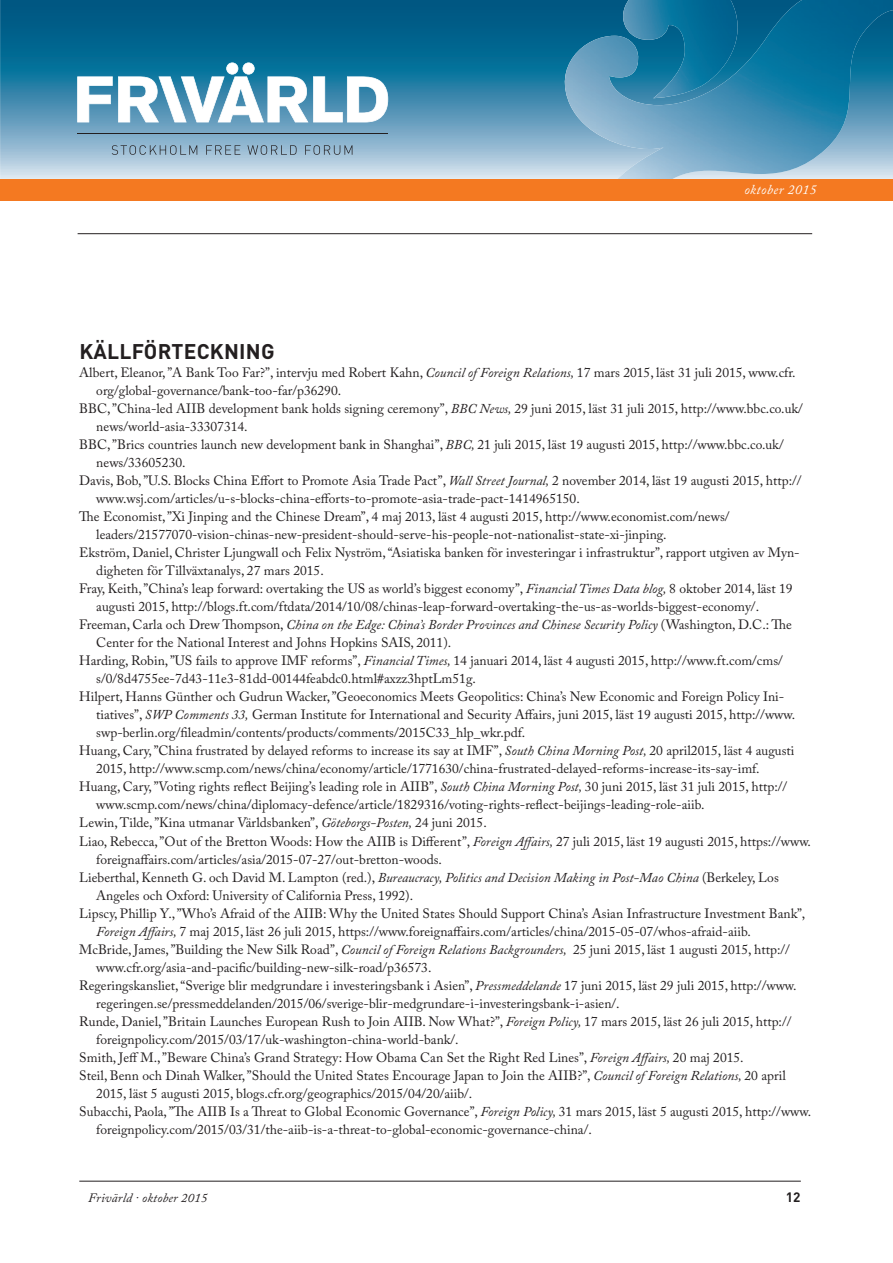
<style>
.page{position:relative;width:893px;height:1263px;background:#fff}
.page>*{position:absolute;margin:0;border:0;box-sizing:border-box;transform-origin:0 0}
.DIN-rubrik_vers_14_p{font:700 21px "DIN Pro";letter-spacing:.01em;color:#231f20}
.källor{font:13.5px/18px "Adobe Caslon Pro";color:#231f20}
.t1{font:italic 13.5px "Adobe Caslon Pro";letter-spacing:.04em;color:#fff}
.t2{font:700 13.5px "DIN";color:#231f20}
.t3{font:italic 12.75px "Adobe Caslon Pro";letter-spacing:.02em;color:#231f20}
.s1{font-style:italic}
</style>
<div class="page">
<hr style="left:78px;top:233px;width:734px;height:1px;background:#231f20">
<hr style="left:79px;top:1181px;width:722px;height:1px;background:#231f20">
<svg style="left:0;top:0;width:552px;height:179px;background:#458bad"></svg>
<img style="left:552px;top:0;width:341px;height:179px">
<img style="left:616px;top:0;width:132px;height:98px">
<div style="left:0;top:179px;width:893px;height:22px;background:#f47921"></div>
<svg style="left:77px;top:62px;width:311px;height:60px"></svg>
<svg style="left:112px;top:145px;width:85px;height:10px"></svg>
<svg style="left:206px;top:145px;width:34px;height:10px"></svg>
<svg style="left:247px;top:145px;width:50px;height:10px"></svg>
<svg style="left:305px;top:145px;width:47px;height:10px"></svg>
<hr style="left:77px;top:133px;width:311px;height:1px;background:#231f20">
<p class="t1" style="left:744px;top:181px;width:74px">oktober 2015</p>
<p class="DIN-rubrik_vers_14_p" style="left:79px;top:338px;width:197px">KÄLLFÖRTECKNING</p>
<p class="källor" style="left:96px;top:364px;width:701px;text-indent:-17px">Albert, Eleanor, ”A Bank Too Far?”, intervju med Robert Kahn, <span class="s1">Council of Foreign Relations,</span> 17 mars 2015, läst 31 juli 2015, www.cfr. org/global-governance/bank-too-far/p36290.</p>
<p class="källor" style="left:96px;top:400px;width:708px;text-indent:-17px">BBC, ”China-led AIIB development bank holds signing ceremony”, <span class="s1">BBC News,</span> 29 juni 2015, läst 31 juli 2015, http://www.bbc.co.uk/ news/world-asia-33307314.</p>
<p class="källor" style="left:96px;top:436px;width:689px;text-indent:-17px">BBC, ”Brics countries launch new development bank in Shanghai”, <span class="s1">BBC,</span> 21 juli 2015, läst 19 augusti 2015, http://www.bbc.co.uk/ news/33605230.</p>
<p class="källor" style="left:96px;top:472px;width:707px;text-indent:-17px">Davis, Bob, ”U.S. Blocks China Effort to Promote Asia Trade Pact”, <span class="s1">Wall Street Journal,</span> 2 november 2014, läst 19 augusti 2015, http:// www.wsj.com/articles/u-s-blocks-china-efforts-to-promote-asia-trade-pact-1414965150.</p>
<p class="källor" style="left:96px;top:508px;width:635px;text-indent:-17px">The Economist, ”Xi Jinping and the Chinese Dream”, 4 maj 2013, läst 4 augusti 2015, http://www.economist.com/news/ leaders/21577070-vision-chinas-new-president-should-serve-his-people-not-nationalist-state-xi-jinping.</p>
<p class="källor" style="left:96px;top:544px;width:705px;text-indent:-17px">Ekström, Daniel, Christer Ljungwall och Felix Nyström, “Asiatiska banken för investeringar i infrastruktur”, rapport utgiven av Myn&shy;digheten för Tillväxtanalys, 27 mars 2015.</p>
<p class="källor" style="left:96px;top:580px;width:698px;text-indent:-17px">Fray, Keith, ”China’s leap forward: overtaking the US as world’s biggest economy”, <span class="s1">Financial Times Data blog,</span> 8 oktober 2014, läst 19 augusti 2015, http://blogs.ft.com/ftdata/2014/10/08/chinas-leap-forward-overtaking-the-us-as-worlds-biggest-economy/.</p>
<p class="källor" style="left:96px;top:616px;width:697px;text-indent:-17px">Freeman, Carla och Drew Thompson, <span class="s1">China on the Edge: China’s Border Provinces and Chinese Security Policy</span> (Washington, D.C.: The<br>Center for the National Interest and Johns Hopkins SAIS, 2011).</p>
<p class="källor" style="left:96px;top:652px;width:688px;text-indent:-17px">Harding, Robin, ”US fails to approve IMF reforms”, <span class="s1">Financial Times,</span> 14 januari 2014, läst 4 augusti 2015, http://www.ft.com/cms/ s/0/8d4755ee-7d43-11e3-81dd-00144feabdc0.html#axzz3hptLm51g.</p>
<p class="källor" style="left:96px;top:688px;width:700px;text-indent:-17px">Hilpert, Hanns Günther och Gudrun Wacker, ”Geoeconomics Meets Geopolitics: China’s New Economic and Foreign Policy Ini&shy;tiatives”, <span class="s1">SWP Comments 33,</span> German Institute for International and Security Affairs, juni 2015, läst 19 augusti 2015, http://www. swp-berlin.org/fileadmin/contents/products/comments/2015C33_hlp_wkr.pdf.</p>
<p class="källor" style="left:96px;top:742px;width:700px;text-indent:-17px">Huang, Cary, ”China frustrated by delayed reforms to increase its say at IMF”, <span class="s1">South China Morning Post,</span> 20 april2015, läst 4 augusti<br>2015, http://www.scmp.com/news/china/economy/article/1771630/china-frustrated-delayed-reforms-increase-its-say-imf.</p>
<p class="källor" style="left:96px;top:778px;width:692px;text-indent:-17px">Huang, Cary, ”Voting rights reflect Beijing’s leading role in AIIB”, <span class="s1">South China Morning Post,</span> 30 juni 2015, läst 31 juli 2015, http:// www.scmp.com/news/china/diplomacy-defence/article/1829316/voting-rights-reflect-beijings-leading-role-aiib.</p>
<p class="källor" style="left:79px;top:814px;width:409px">Lewin, Tilde, ”Kina utmanar Världsbanken”, <span class="s1">Göteborgs-Posten,</span> 24 juni 2015.</p>
<p class="källor" style="left:96px;top:832px;width:716px;text-indent:-17px">Liao, Rebecca, ”Out of the Bretton Woods: How the AIIB is Different”, <span class="s1">Foreign Affairs,</span> 27 juli 2015, läst 19 augusti 2015, https://www. foreignaffairs.com/articles/asia/2015-07-27/out-bretton-woods.</p>
<p class="källor" style="left:96px;top:868px;width:684px;text-indent:-17px">Lieberthal, Kenneth G. och David M. Lampton (red.), <span class="s1">Bureaucracy, Politics and Decision Making in Post-Mao China</span> (Berkeley, Los<br>Angeles och Oxford: University of California Press, 1992).</p>
<p class="källor" style="left:96px;top:904px;width:711px;text-indent:-17px">Lipscy, Phillip Y., ”Who’s Afraid of the AIIB: Why the United States Should Support China’s Asian Infrastructure Investment Bank”,<br><span class="s1">Foreign Affairs,</span> 7 maj 2015, läst 26 juli 2015, https://www.foreignaffairs.com/articles/china/2015-05-07/whos-afraid-aiib.</p>
<p class="källor" style="left:96px;top:940px;width:695px;text-indent:-17px">McBride, James, ”Building the New Silk Road”, <span class="s1">Council of Foreign Relations Backgrounders,</span> 25 juni 2015, läst 1 augusti 2015, http:// www.cfr.org/asia-and-pacific/building-new-silk-road/p36573.</p>
<p class="källor" style="left:96px;top:976px;width:702px;text-indent:-17px">Regeringskansliet, “Sverige blir medgrundare i investeringsbank i Asien”, <span class="s1">Pressmeddelande</span> 17 juni 2015, läst 29 juli 2015, http://www. regeringen.se/pressmeddelanden/2015/06/sverige-blir-medgrundare-i-investeringsbank-i-asien/.</p>
<p class="källor" style="left:96px;top:1012px;width:697px;text-indent:-17px">Runde, Daniel, ”Britain Launches European Rush to Join AIIB. Now What?”, <span class="s1">Foreign Policy,</span> 17 mars 2015, läst 26 juli 2015, http:// foreignpolicy.com/2015/03/17/uk-washington-china-world-bank/.</p>
<p class="källor" style="left:79px;top:1048px;width:666px">Smith, Jeff M., ”Beware China’s Grand Strategy: How Obama Can Set the Right Red Lines”, <span class="s1">Foreign Affairs,</span> 20 maj 2015.</p>
<p class="källor" style="left:96px;top:1066px;width:691px;text-indent:-17px">Steil, Benn och Dinah Walker, ”Should the United States Encourage Japan to Join the AIIB?”, <span class="s1">Council of Foreign Relations,</span> 20 april<br>2015, läst 5 augusti 2015, blogs.cfr.org/geographics/2015/04/20/aiib/.</p>
<p class="källor" style="left:96px;top:1102px;width:716px;text-indent:-17px">Subacchi, Paola, ”The AIIB Is a Threat to Global Economic Governance”, <span class="s1">Foreign Policy,</span> 31 mars 2015, läst 5 augusti 2015, http://www. foreignpolicy.com/2015/03/31/the-aiib-is-a-threat-to-global-economic-governance-china/.</p>
<p class="t3" style="left:88px;top:1190px;width:121px">Frivärld · oktober 2015</p>
<p class="t2" style="left:786px;top:1188px;width:16px">12</p>
</div>
